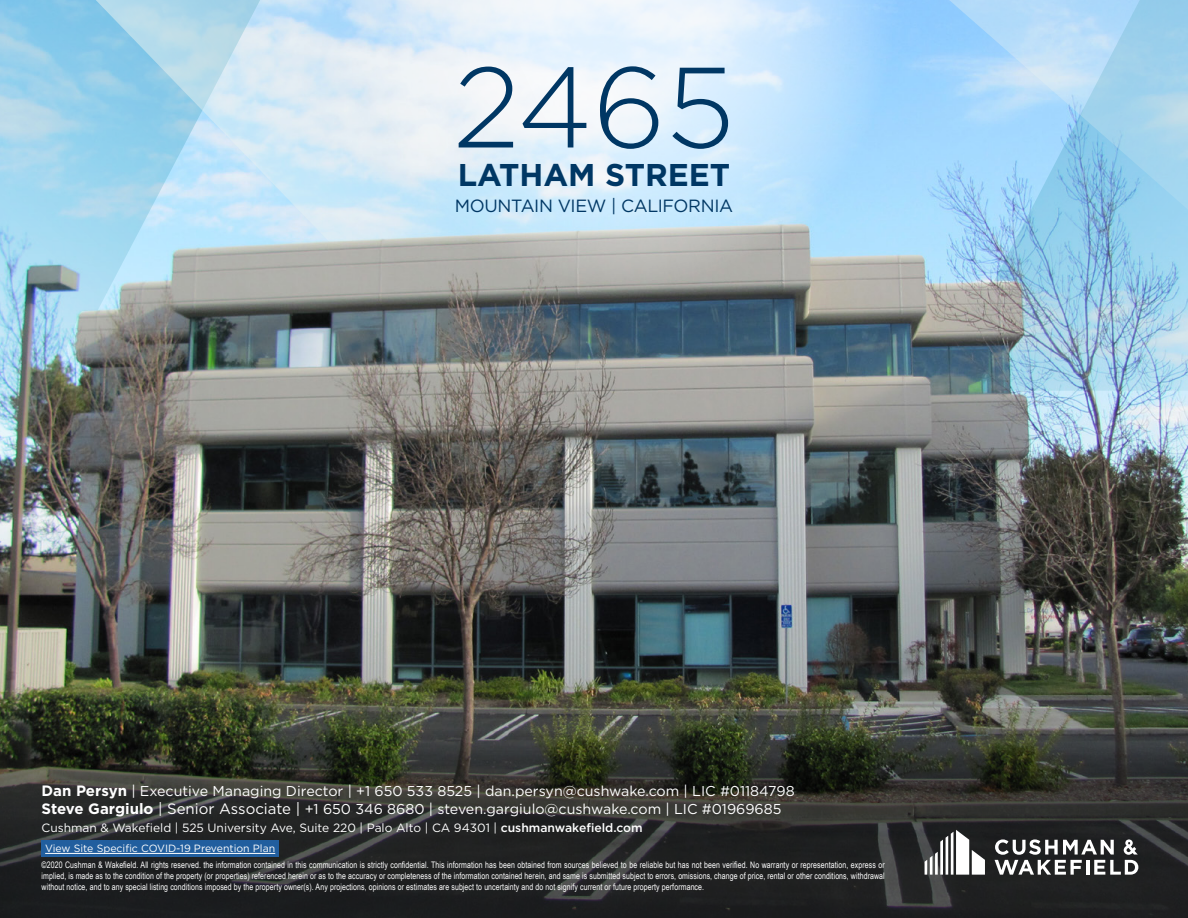
<style>
.page{position:relative;width:1188px;height:918px;background:#fff}
.page>*{position:absolute;margin:0;border:0;box-sizing:border-box;transform-origin:0 0}
.t1{font:300 114px "Gotham";color:#003764}
.t2{font:700 31.5px "Gotham";color:#003764}
.t3{font:17.7px "Gotham";letter-spacing:-.02em;color:#003764}
.t4{font:14.25px/18px "Gotham";color:#fff}
.t5{font:12px "Gotham";color:#fff}
.t6{font:10.5px "Gotham";color:#fff}
.t7{font:9px/10.8px "Arial Narrow";letter-spacing:.01em;color:#fff;text-align:justify;scale:.95 1}
.s1{font-weight:700;font-size:15px}
.s2{font-size:15px}
.s3{font-weight:500;font-size:12.15px}
</style>
<div class="page">
<img style="left:0;top:0;width:1188px;height:720px">
<img style="left:0;top:0;width:263px;height:425px">
<svg style="left:0;top:720px;width:1188px;height:198px;background:#2b2e29"></svg>
<div style="left:42px;top:841px;width:237px;height:16px;background:#215e9e"></div>
<hr style="left:45px;top:853px;width:230px;height:1px;background:#fff">
<svg style="left:925px;top:830px;width:60px;height:45px"></svg>
<svg style="left:995px;top:839px;width:143px;height:36px"></svg>
<svg style="left:346px;top:0;width:556px;height:294px;background:#c4d8e6"></svg>
<svg style="left:90px;top:0;width:457px;height:241px;background:#cae5f4"></svg>
<img style="left:994px;top:286px;width:194px;height:105px">
<svg style="left:942px;top:0;width:246px;height:286px;background:#9fd1f1"></svg>
<h1 class="t1" style="left:453px;top:35px;width:283px">2465</h1>
<h2 class="t2" style="left:458px;top:154px;width:274px">LATHAM STREET</h2>
<h3 class="t3" style="left:455px;top:195px;width:280px">MOUNTAIN VIEW | CALIFORNIA</h3>
<h3 class="t4" style="left:42px;top:782px;width:755px"><span class="s1">Dan Persyn</span> | Executive Managing Director | +1 650 533 8525 | dan.persyn@cushwake.com | LIC #01184798<br><span class="s1">Steve Gargiulo</span> <span class="s2">| Senior Associate |</span> +1 650 346 8680 | steven.gargiulo@cushwake.com | LIC #01969685</h3>
<h3 class="t5" style="left:42px;top:820px;width:603px">Cushman &amp; Wakefield | 525 University Ave, Suite 220 | Palo Alto | CA 94301 | <span class="s3">cushmanwakefield.com</span></h3>
<p class="t6" style="left:45px;top:842px;width:232px">View Site Specific COVID-19 Prevention Plan</p>
<p class="t7" style="left:42px;top:859px;width:889px">©2020 Cushman &amp; Wakefield. All rights reserved. the information contained in this communication is strictly confidential. This information has been obtained from sources believed to be reliable but has not been verified. No warranty or representation, express or implied, is made as to the condition of the property (or properties) referenced herein or as to the accuracy or completeness of the information contained herein, and same is submitted subject to errors, omissions, change of price, rental or other conditions, withdrawal without notice, and to any special listing conditions imposed by the property owner(s). Any projections, opinions or estimates are subject to uncertainty and do not signify current or future property performance.</p>
</div>
